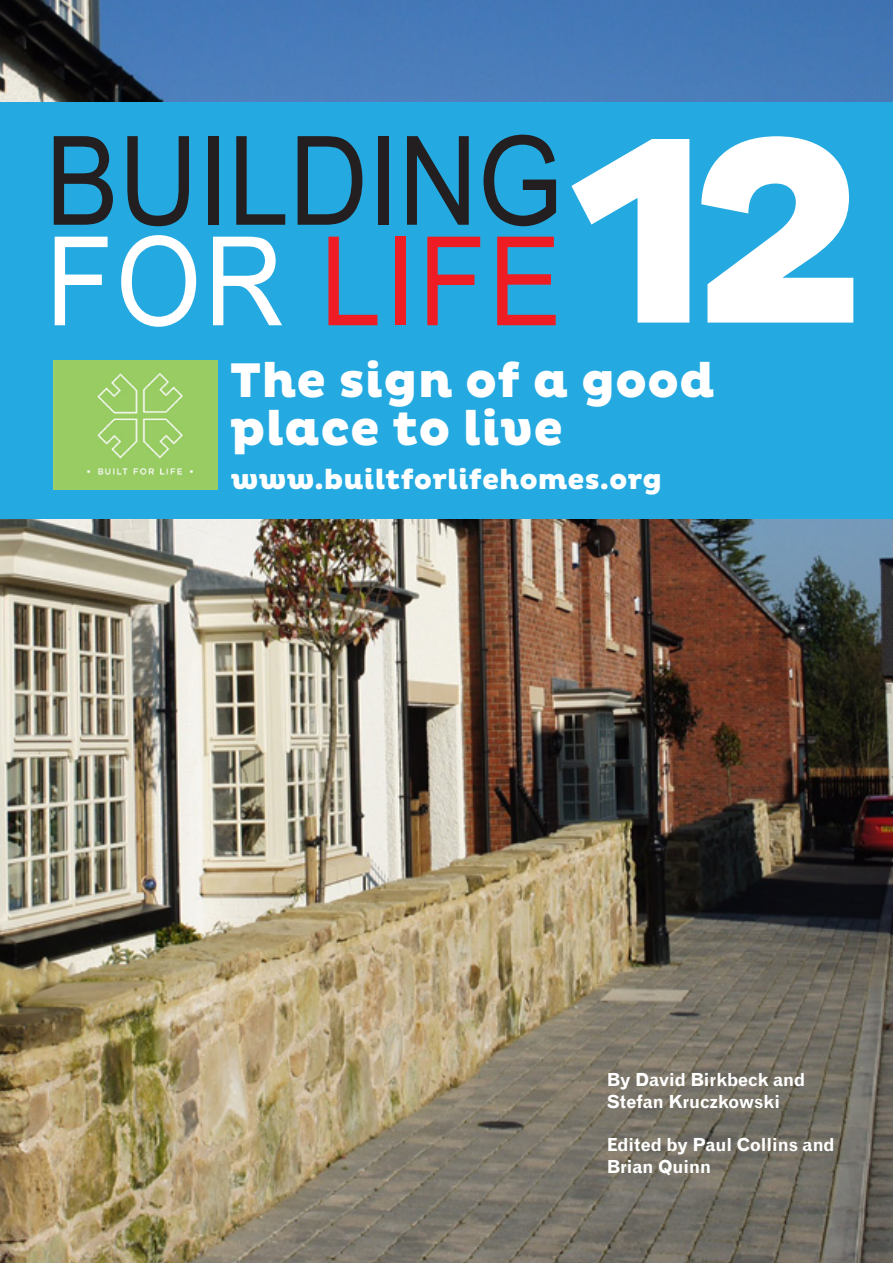
<style>
.page{position:relative;width:893px;height:1263px;background:#fff}
.page>*{position:absolute;margin:0;border:0;box-sizing:border-box;transform-origin:0 0}
.t1{font:800 270px "Pluto";color:#fff}
.t2{font:123.75px "Arial";color:#231f20;scale:.88 1}
.t3{font:123.75px "Arial";letter-spacing:.03em;color:#ee1d23;scale:.88 1}
.t4{font:800 49.5px/48px "Pluto";color:#fff}
.t5{font:800 28.5px "Pluto";color:#fff}
.t6{font:18px/21.6px "Gothic 720 BT Bold B";color:#fff}
.s1{color:#fff}
</style>
<div class="page">
<img style="left:0;top:0;width:893px;height:1263px">
<div style="left:0;top:102px;width:893px;height:417px;background:#24aae1"></div>
<img style="left:54px;top:360px;width:164px;height:129px">
<p class="t2" style="left:46px;top:100px;width:589px">BUILDING</p>
<p class="t3" style="left:46px;top:201px;width:588px"><span class="s1">FOR</span> LIFE</p>
<p class="t1" style="left:569px;top:76px;width:303px">12</p>
<p class="t4" style="left:230px;top:358px;width:487px">The sign of a good place to live</p>
<p class="t5" style="left:231px;top:463px;width:433px">www.builtforlifehomes.org</p>
<p class="t6" style="left:607px;top:1069px;width:200px">By David Birkbeck and</p>
<p class="t6" style="left:607px;top:1090px;width:175px">Stefan Kruczkowski</p>
<p class="t6" style="left:607px;top:1133px;width:230px">Edited by Paul Collins and<br>Brian Quinn</p>
</div>
